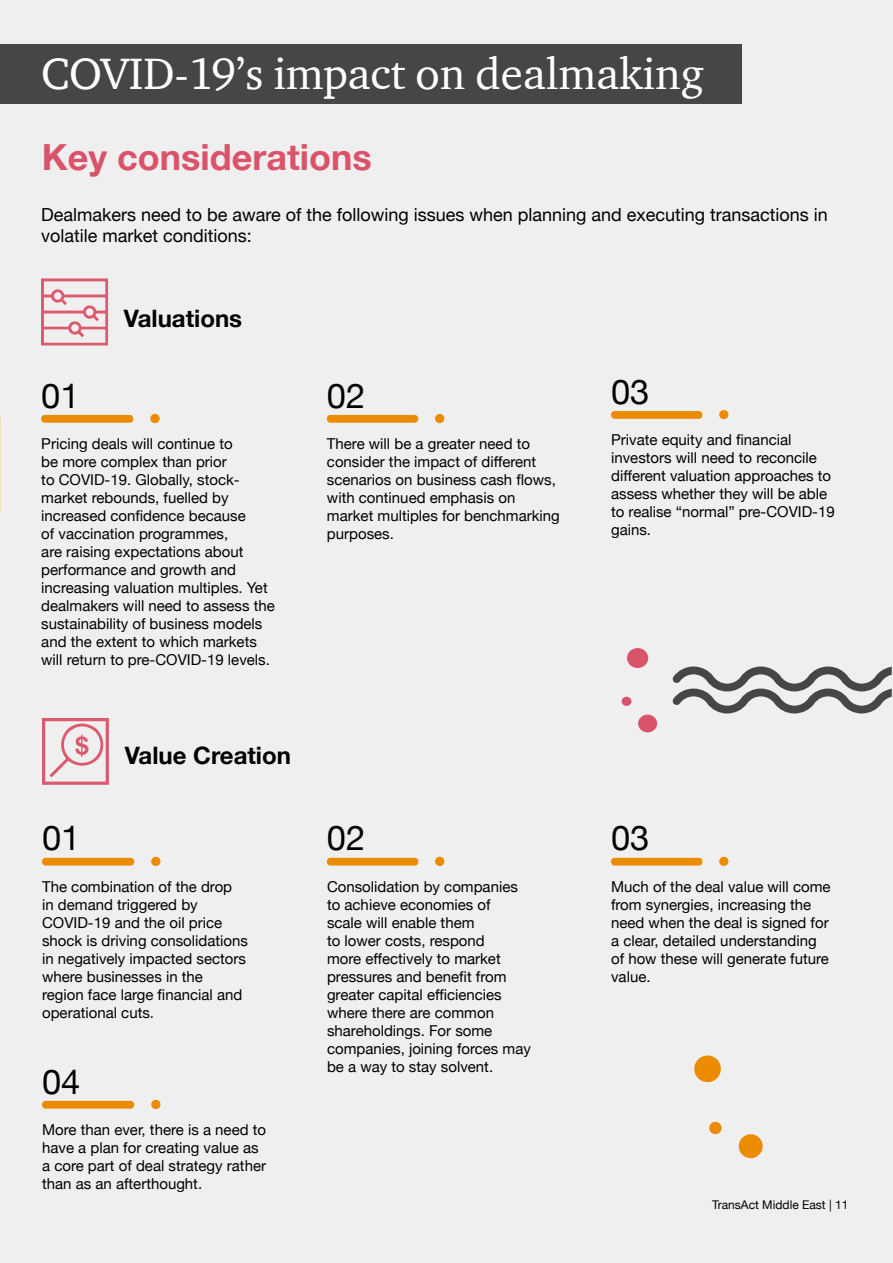
<style>
.page{position:relative;width:893px;height:1263px;background:#fff}
.page>*{position:absolute;margin:0;border:0;box-sizing:border-box;transform-origin:0 0}
.t1{font:45px "ITC Charter Com";color:#fff}
.t2{font:700 36px "Helvetica Neue";color:#db536a}
.t3{font:34.5px "Helvetica Neue";color:#000}
.t4{font:700 24px "Helvetica Neue";color:#000}
.t5{font:18px/21.6px "Helvetica Neue";color:#000}
.t6{font:15px/18px "Helvetica Neue";color:#000}
.t7{font:12px "Helvetica Neue";color:#000}
</style>
<div class="page">
<div style="left:1px;top:0;width:892px;height:1263px;background:#efefef"></div>
<div style="left:0;top:44px;width:741px;height:60px;background:#464646"></div>
<div style="left:41px;top:415px;width:92px;height:8px;background:#eb8c00;border-radius:3px"></div>
<svg style="left:150px;top:413px;width:10px;height:11px"></svg>
<div style="left:611px;top:411px;width:91px;height:8px;background:#eb8c00;border-radius:3px"></div>
<svg style="left:719px;top:410px;width:10px;height:10px"></svg>
<div style="left:327px;top:415px;width:91px;height:8px;background:#eb8c00;border-radius:3px"></div>
<svg style="left:435px;top:413px;width:10px;height:11px"></svg>
<svg style="left:672px;top:666px;width:220px;height:48px"></svg>
<svg style="left:41px;top:278px;width:67px;height:67px"></svg>
<div style="left:42px;top:858px;width:92px;height:7px;background:#eb8c00;border-radius:3px"></div>
<svg style="left:151px;top:856px;width:10px;height:10px"></svg>
<div style="left:42px;top:1101px;width:92px;height:7px;background:#eb8c00;border-radius:3px"></div>
<svg style="left:151px;top:1099px;width:10px;height:10px"></svg>
<div style="left:611px;top:858px;width:91px;height:7px;background:#eb8c00;border-radius:3px"></div>
<svg style="left:719px;top:856px;width:10px;height:10px"></svg>
<div style="left:327px;top:858px;width:91px;height:7px;background:#eb8c00;border-radius:3px"></div>
<svg style="left:435px;top:856px;width:10px;height:10px"></svg>
<svg style="left:42px;top:718px;width:67px;height:67px"></svg>
<div style="left:627px;top:648px;width:21px;height:20px;background:#db536a;border-radius:50%"></div>
<div style="left:638px;top:714px;width:19px;height:18px;background:#db536a;border-radius:50%"></div>
<div style="left:622px;top:697px;width:9px;height:9px;background:#db536a;border-radius:50%"></div>
<svg style="left:694px;top:1055px;width:27px;height:28px"></svg>
<svg style="left:738px;top:1134px;width:25px;height:25px"></svg>
<svg style="left:709px;top:1121px;width:13px;height:14px"></svg>
<h1 class="t1" style="left:41px;top:46px;width:665px">COVID-19’s impact on dealmaking</h1>
<h2 class="t2" style="left:42px;top:129px;width:331px">Key considerations</h2>
<p class="t5" style="left:41px;top:204px;width:788px">Dealmakers need to be aware of the following issues when planning and executing transactions in volatile market conditions:</p>
<h3 class="t4" style="left:124px;top:299px;width:120px">Valuations</h3>
<h3 class="t3" style="left:41px;top:371px;width:40px">01</h3>
<h3 class="t3" style="left:327px;top:371px;width:40px">02</h3>
<h3 class="t3" style="left:611px;top:367px;width:40px">03</h3>
<p class="t6" style="left:41px;top:435px;width:235px">Pricing deals will continue to<br>be more complex than prior<br>to COVID-19. Globally, stock&shy;market rebounds, fuelled by increased confidence because<br>of vaccination programmes,<br>are raising expectations about performance and growth and increasing valuation multiples. Yet dealmakers will need to assess the sustainability of business models and the extent to which markets will return to pre-COVID-19 levels.</p>
<p class="t6" style="left:611px;top:432px;width:225px">Private equity and financial investors will need to reconcile different valuation approaches to assess whether they will be able to realise “normal” pre-COVID-19 gains.</p>
<p class="t6" style="left:327px;top:435px;width:234px">There will be a greater need to consider the impact of different scenarios on business cash flows, with continued emphasis on market multiples for benchmarking purposes.</p>
<h3 class="t3" style="left:42px;top:813px;width:40px">01</h3>
<h3 class="t4" style="left:125px;top:736px;width:168px">Value Creation</h3>
<p class="t6" style="left:42px;top:878px;width:207px">The combination of the drop<br>in demand triggered by<br>COVID-19 and the oil price shock is driving consolidations in negatively impacted sectors where businesses in the region face large financial and operational cuts.</p>
<h3 class="t3" style="left:42px;top:1057px;width:40px">04</h3>
<p class="t6" style="left:42px;top:1121px;width:225px">More than ever, there is a need to have a plan for creating value as a core part of deal strategy rather than as an afterthought.</p>
<h3 class="t3" style="left:327px;top:813px;width:40px">02</h3>
<h3 class="t3" style="left:611px;top:813px;width:40px">03</h3>
<p class="t6" style="left:327px;top:878px;width:205px">Consolidation by companies to achieve economies of<br>scale will enable them<br>to lower costs, respond<br>more effectively to market pressures and benefit from greater capital efficiencies where there are common shareholdings. For some companies, joining forces may be a way to stay solvent.</p>
<p class="t6" style="left:611px;top:878px;width:221px">Much of the deal value will come from synergies, increasing the need when the deal is signed for a clear, detailed understanding of how these will generate future value.</p>
<p class="t7" style="left:712px;top:1196px;width:138px">TransAct Middle East | 11</p>
</div>
